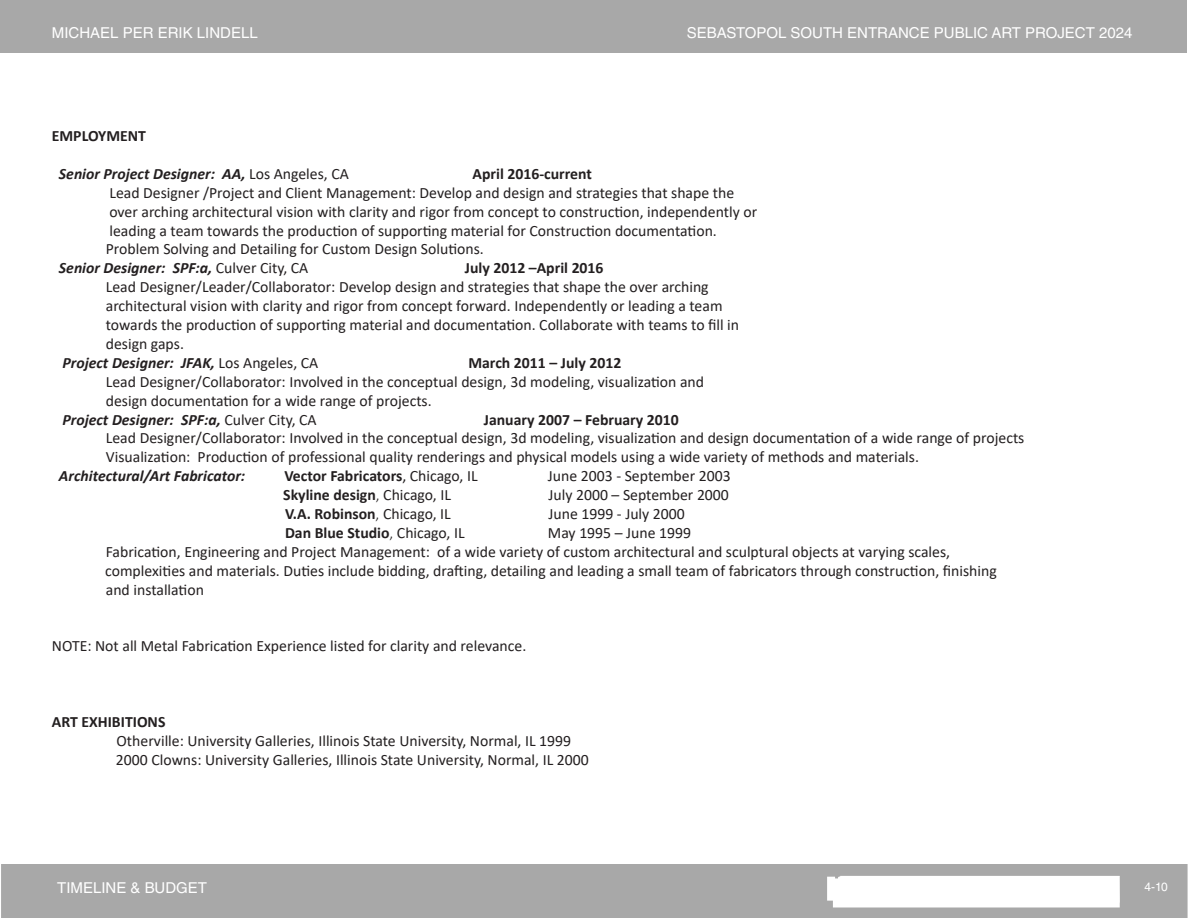
<style>
.page{position:relative;width:1188px;height:918px;background:#fff}
.page>*{position:absolute;margin:0;border:0;box-sizing:border-box;transform-origin:0 0}
.t1{font:15.75px/18.9px "Calibri";color:#231f20}
.t2{font:700 15.75px "Calibri";color:#231f20}
.t3{font:italic 700 15.75px "Calibri";color:#231f20}
.t4{font:15px "Helvetica LT Std";color:#fff}
.t5{font:12px "Helvetica LT Std";color:#fff}
.s1{font-weight:400;font-style:normal}
.s2{font-weight:400}
.s3{font-weight:300}
</style>
<div class="page">
<div style="left:1px;top:1px;width:1186px;height:53px;background:#a8a8a8"></div>
<svg style="left:1px;top:864px;width:1187px;height:54px;background:#b4b4b4"></svg>
<p class="t4" style="left:52px;top:24px;width:207px">MICHAEL PER ERIK LINDELL</p>
<p class="t4" style="left:687px;top:24px;width:447px">SEBASTOPOL SOUTH ENTRANCE PUBLIC ART PROJECT 2024</p>
<p class="t2" style="left:52px;top:125px;width:96px">EMPLOYMENT</p>
<p class="t3" style="left:59px;top:163px;width:291px">Senior Project Designer: AA, <span class="s1">Los Angeles, CA</span></p>
<p class="t2" style="left:473px;top:163px;width:121px">April 2016-current</p>
<p class="t1" style="left:109px;top:183px;width:626px">Lead Designer /Project and Client Management: Develop and design and strategies that shape the</p>
<p class="t1" style="left:109px;top:202px;width:649px">over arching architectural vision with clarity and rigor from concept to construction, independently or</p>
<p class="t1" style="left:109px;top:220px;width:609px">leading a team towards the production of supporting material for Construction documentation.</p>
<p class="t1" style="left:106px;top:239px;width:379px">Problem Solving and Detailing for Custom Design Solutions.</p>
<p class="t3" style="left:59px;top:257px;width:251px">Senior Designer: SPF:a, <span class="s1">Culver City, CA</span></p>
<p class="t2" style="left:465px;top:257px;width:140px">July 2012 –April 2016</p>
<p class="t1" style="left:106px;top:277px;width:604px">Lead Designer/Leader/Collaborator: Develop design and strategies that shape the over arching</p>
<p class="t1" style="left:106px;top:296px;width:618px">architectural vision with clarity and rigor from concept forward. Independently or leading a team</p>
<p class="t1" style="left:106px;top:315px;width:635px">towards the production of supporting material and documentation. Collaborate with teams to fill in</p>
<p class="t1" style="left:106px;top:334px;width:80px">design gaps.</p>
<p class="t3" style="left:63px;top:352px;width:257px">Project Designer: JFAK, <span class="s1">Los Angeles, CA</span></p>
<p class="t2" style="left:468px;top:352px;width:154px">March 2011 – July 2012</p>
<p class="t1" style="left:106px;top:372px;width:600px">Lead Designer/Collaborator: Involved in the conceptual design, 3d modeling, visualization and</p>
<p class="t1" style="left:106px;top:391px;width:327px">design documentation for a wide range of projects.</p>
<p class="t3" style="left:63px;top:408px;width:256px">Project Designer: SPF:a, <span class="s1">Culver City, CA</span></p>
<p class="t2" style="left:484px;top:408px;width:197px">January 2007 – February 2010</p>
<p class="t1" style="left:106px;top:428px;width:920px">Lead Designer/Collaborator: Involved in the conceptual design, 3d modeling, visualization and design documentation of a wide range of projects<br>Visualization: Production of professional quality renderings and physical models using a wide variety of methods and materials.</p>
<p class="t3" style="left:59px;top:465px;width:188px">Architectural/Art Fabricator:</p>
<p class="t2" style="left:284px;top:465px;width:195px">Vector Fabricators<span class="s2">, Chicago, IL</span></p>
<p class="t1" style="left:548px;top:466px;width:184px">June 2003 - September 2003</p>
<p class="t2" style="left:283px;top:484px;width:169px">Skyline design<span class="s3">,</span> <span class="s2">Chicago, IL</span></p>
<p class="t1" style="left:549px;top:485px;width:182px">July 2000 – September 2000</p>
<p class="t2" style="left:285px;top:503px;width:167px">V.A. Robinson<span class="s3">,</span> <span class="s2">Chicago, IL</span></p>
<p class="t1" style="left:549px;top:504px;width:138px">June 1999 - July 2000</p>
<p class="t2" style="left:285px;top:522px;width:181px">Dan Blue Studio<span class="s3">,</span> <span class="s2">Chicago, IL</span></p>
<p class="t1" style="left:548px;top:523px;width:145px">May 1995 – June 1999</p>
<p class="t1" style="left:106px;top:542px;width:846px">Fabrication, Engineering and Project Management: of a wide variety of custom architectural and sculptural objects at varying scales,</p>
<p class="t1" style="left:105px;top:561px;width:893px">complexities and materials. Duties include bidding, drafting, detailing and leading a small team of fabricators through construction, finishing</p>
<p class="t1" style="left:106px;top:580px;width:100px">and installation</p>
<p class="t1" style="left:52px;top:636px;width:476px">NOTE: Not all Metal Fabrication Experience listed for clarity and relevance.</p>
<p class="t2" style="left:52px;top:711px;width:115px">ART EXHIBITIONS</p>
<p class="t1" style="left:117px;top:731px;width:456px">Otherville: University Galleries, Illinois State University, Normal, IL 1999</p>
<p class="t1" style="left:116px;top:750px;width:474px">2000 Clowns: University Galleries, Illinois State University, Normal, IL 2000</p>
<p class="t4" style="left:57px;top:879px;width:151px">TIMELINE &amp; BUDGET</p>
<p class="t5" style="left:1144px;top:880px;width:25px">4-10</p>
</div>
